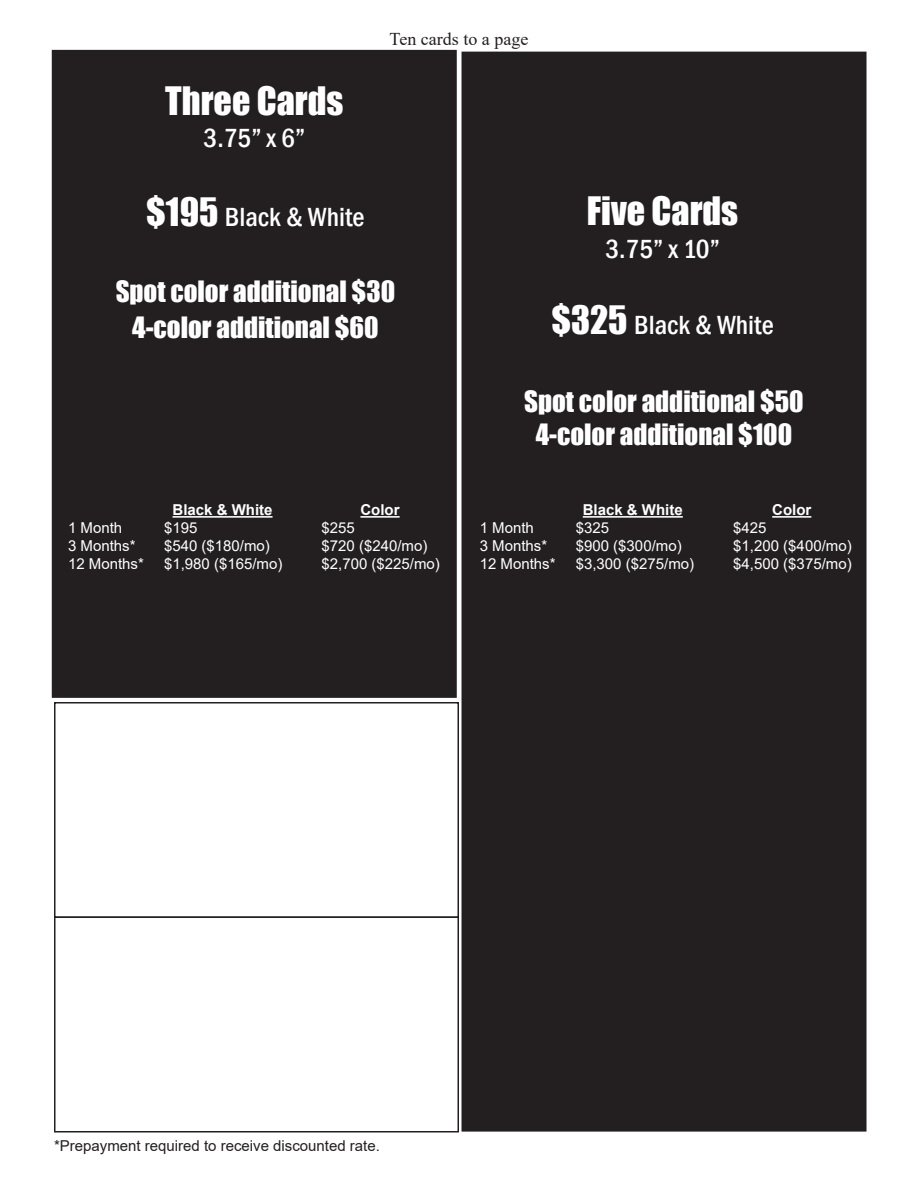
<style>
.page{position:relative;width:918px;height:1188px;background:#fff}
.page>*{position:absolute;margin:0;border:0;box-sizing:border-box;transform-origin:0 0}
.t1{font:36px "Impact";color:#fff}
.t2{font:27px "Impact";color:#fff}
.t3{font:500 condensed 27px "Franklin Gothic";color:#fff}
.t4{font:18px "Times New Roman";color:#231f20}
.t5{font:15px "Arial";color:#fff}
.t6{font:15px "Arial";color:#231f20}
.t7{font:700 15px "Arial";color:#fff}
.s1{font-family:"Impact";font-weight:400;font-stretch:normal;font-size:36px}
</style>
<div class="page">
<div style="left:53px;top:51px;width:403px;height:646px;background:#231f20"></div>
<div style="left:52px;top:50px;width:405px;height:648px;border:2px solid #231f20"></div>
<div style="left:54px;top:702px;width:405px;height:216px;border:2px solid #231f20"></div>
<div style="left:54px;top:916px;width:405px;height:216px;border:2px solid #231f20"></div>
<div style="left:462px;top:52px;width:404px;height:1079px;background:#231f20"></div>
<div style="left:462px;top:52px;width:405px;height:1080px;border:2px solid #231f20"></div>
<hr style="left:173px;top:516px;width:100px;height:2px;background:#fff">
<hr style="left:360px;top:516px;width:40px;height:2px;background:#fff">
<hr style="left:583px;top:516px;width:100px;height:2px;background:#fff">
<hr style="left:772px;top:516px;width:39px;height:2px;background:#fff">
<p class="t1" style="left:165px;top:73px;width:180px">Three Cards</p>
<p class="t3" style="left:204px;top:121px;width:103px">3.75” x 6”</p>
<p class="t3" style="left:146px;top:199px;width:220px"><span class="s1">$195</span> Black &amp; White</p>
<p class="t4" style="left:390px;top:27px;width:140px">Ten cards to a page</p>
<p class="t2" style="left:116px;top:271px;width:281px">Spot color additional $30</p>
<p class="t2" style="left:132px;top:307px;width:248px">4-color additional $60</p>
<p class="t1" style="left:587px;top:183px;width:153px">Five Cards</p>
<p class="t3" style="left:605px;top:231px;width:116px">3.75” x 10”</p>
<p class="t3" style="left:551px;top:307px;width:224px"><span class="s1">$325</span> Black &amp; White</p>
<p class="t7" style="left:173px;top:499px;width:102px">Black &amp; White</p>
<p class="t7" style="left:360px;top:499px;width:41px">Color</p>
<p class="t5" style="left:68px;top:518px;width:56px">1 Month</p>
<p class="t5" style="left:164px;top:518px;width:35px">$195</p>
<p class="t5" style="left:322px;top:518px;width:35px">$255</p>
<p class="t5" style="left:68px;top:536px;width:69px">3 Months*</p>
<p class="t5" style="left:164px;top:536px;width:107px">$540 ($180/mo)</p>
<p class="t5" style="left:322px;top:536px;width:107px">$720 ($240/mo)</p>
<p class="t5" style="left:68px;top:554px;width:77px">12 Months*</p>
<p class="t5" style="left:164px;top:554px;width:120px">$1,980 ($165/mo)</p>
<p class="t5" style="left:322px;top:554px;width:120px">$2,700 ($225/mo)</p>
<p class="t2" style="left:524px;top:381px;width:281px">Spot color additional $50</p>
<p class="t2" style="left:536px;top:413px;width:258px">4-color additional $100</p>
<p class="t7" style="left:583px;top:499px;width:102px">Black &amp; White</p>
<p class="t7" style="left:772px;top:499px;width:41px">Color</p>
<p class="t5" style="left:480px;top:518px;width:56px">1 Month</p>
<p class="t5" style="left:576px;top:518px;width:35px">$325</p>
<p class="t5" style="left:733px;top:518px;width:35px">$425</p>
<p class="t5" style="left:480px;top:536px;width:69px">3 Months*</p>
<p class="t5" style="left:576px;top:536px;width:107px">$900 ($300/mo)</p>
<p class="t5" style="left:733px;top:536px;width:120px">$1,200 ($400/mo)</p>
<p class="t5" style="left:480px;top:554px;width:77px">12 Months*</p>
<p class="t5" style="left:576px;top:554px;width:120px">$3,300 ($275/mo)</p>
<p class="t5" style="left:733px;top:554px;width:120px">$4,500 ($375/mo)</p>
<p class="t6" style="left:54px;top:1136px;width:327px">*Prepayment required to receive discounted rate.</p>
</div>
